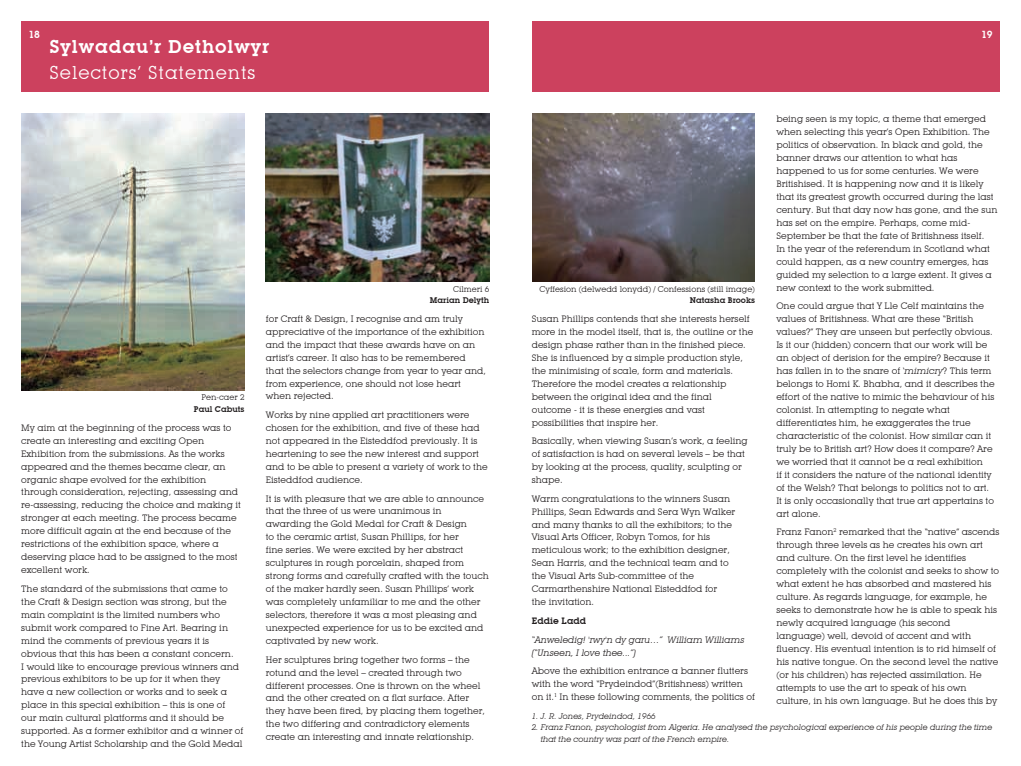
<style>
.page{position:relative;width:1021px;height:766px;background:#fff}
.page>*{position:absolute;margin:0;border:0;box-sizing:border-box;transform-origin:0 0}
.t1{font:18px "Lubalin Graph IT Cby BT";letter-spacing:.05em;color:#fff}
.t2{font:600 18px "Lubalin Graph IT Cby BT";letter-spacing:.05em;color:#fff}
.t3{font:600 10px "Lubalin Graph IT Cby BT";color:#fff}
.t4{font:9px/12.9px "Lubalin Graph IT Cby BT";color:#231f20}
.t5{font:italic 9px/13.1px "Lubalin Graph IT Cby BT";color:#231f20}
.t6{font:600 9px "Lubalin Graph IT Cby BT";color:#231f20}
.t7{font:italic 8px/11.7px "Lubalin Graph IT Cby BT";color:#231f20}
.t8{font:8px "Lubalin Graph IT Cby BT";color:#231f20}
.t9{font:600 8px "Lubalin Graph IT Cby BT";color:#231f20}
.s1{font-style:italic}
</style>
<div class="page">
<div style="left:531px;top:21px;width:468px;height:71px;background:#cc415e"></div>
<div style="left:21px;top:21px;width:468px;height:71px;background:#cc415e"></div>
<img style="left:21px;top:113px;width:223px;height:277px">
<img style="left:532px;top:113px;width:222px;height:168px">
<img style="left:266px;top:113px;width:223px;height:168px">
<p class="t3" style="left:28px;top:28px;width:13px">18</p>
<h1 class="t2" style="left:50px;top:35px;width:221px">Sylwadau’r Detholwyr</h1>
<h1 class="t1" style="left:50px;top:61px;width:207px">Selectors’ Statements</h1>
<p class="t8" style="left:453px;top:284px;width:38px">Cilmeri 6</p>
<p class="t9" style="left:430px;top:295px;width:61px">Marian Delyth</p>
<p class="t8" style="left:201px;top:392px;width:45px">Pen-caer 2</p>
<p class="t9" style="left:194px;top:404px;width:52px">Paul Cabuts</p>
<p class="t4" style="left:21px;top:421px;width:221px">My aim at the beginning of the process was to create an interesting and exciting Open Exhibition from the submissions. As the works appeared and the themes became clear, an organic shape evolved for the exhibition through consideration, rejecting, assessing and re-assessing, reducing the choice and making it stronger at each meeting. The process became more difficult again at the end because of the restrictions of the exhibition space, where a deserving place had to be assigned to the most excellent work.</p>
<p class="t4" style="left:21px;top:582px;width:224px">The standard of the submissions that came to the Craft &amp; Design section was strong, but the main complaint is the limited numbers who submit work compared to Fine Art. Bearing in mind the comments of previous years it is obvious that this has been a constant concern.<br>I would like to encourage previous winners and previous exhibitors to be up for it when they have a new collection or works and to seek a place in this special exhibition – this is one of<br>our main cultural platforms and it should be supported. As a former exhibitor and a winner of the Young Artist Scholarship and the Gold Medal</p>
<p class="t4" style="left:266px;top:312px;width:221px">for Craft &amp; Design, I recognise and am truly appreciative of the importance of the exhibition and the impact that these awards have on an artist’s career. It also has to be remembered that the selectors change from year to year and, from experience, one should not lose heart when rejected.</p>
<p class="t4" style="left:266px;top:408px;width:223px">Works by nine applied art practitioners were chosen for the exhibition, and five of these had not appeared in the Eisteddfod previously. It is heartening to see the new interest and support and to be able to present a variety of work to the Eisteddfod audience.</p>
<p class="t4" style="left:266px;top:491px;width:224px">It is with pleasure that we are able to announce that the three of us were unanimous in awarding the Gold Medal for Craft &amp; Design<br>to the ceramic artist, Susan Phillips, for her<br>fine series. We were excited by her abstract sculptures in rough porcelain, shaped from strong forms and carefully crafted with the touch of the maker hardly seen. Susan Phillips’ work was completely unfamiliar to me and the other selectors, therefore it was a most pleasing and unexpected experience for us to be excited and captivated by new work.</p>
<p class="t4" style="left:266px;top:652px;width:221px">Her sculptures bring together two forms – the rotund and the level – created through two different processes. One is thrown on the wheel and the other created on a flat surface. After they have been fired, by placing them together, the two differing and contradictory elements create an interesting and innate relationship.</p>
<p class="t3" style="left:981px;top:28px;width:13px">19</p>
<p class="t8" style="left:539px;top:284px;width:217px">Cyffesion (delwedd lonydd) / Confessions (still image)</p>
<p class="t9" style="left:689px;top:295px;width:67px">Natasha Brooks</p>
<p class="t4" style="left:531px;top:312px;width:223px">Susan Phillips contends that she interests herself more in the model itself, that is, the outline or the design phase rather than in the finished piece.<br>She is influenced by a simple production style, the minimising of scale, form and materials.<br>Therefore the model creates a relationship between the original idea and the final outcome - it is these energies and vast possibilities that inspire her.</p>
<p class="t4" style="left:531px;top:434px;width:217px">Basically, when viewing Susan’s work, a feeling of satisfaction is had on several levels – be that by looking at the process, quality, sculpting or shape.</p>
<p class="t4" style="left:531px;top:491px;width:205px">Warm congratulations to the winners Susan Phillips, Sean Edwards and Sera Wyn Walker and many thanks to all the exhibitors; to the Visual Arts Officer, Robyn Tomos, for his meticulous work; to the exhibition designer, Sean Harris, and the technical team and to the Visual Arts Sub-committee of the Carmarthenshire National Eisteddfod for<br>the invitation.</p>
<p class="t6" style="left:531px;top:615px;width:56px">Eddie Ladd</p>
<p class="t5" style="left:531px;top:632px;width:214px">“Anweledig! 'rwy'n dy garu…” William Williams [“Unseen, I love thee...”]</p>
<p class="t4" style="left:531px;top:664px;width:225px">Above the exhibition entrance a banner flutters with the word “Prydeindod”(Britishness) written on it.<sup>1</sup> In these following comments, the politics of</p>
<p class="t4" style="left:776px;top:112px;width:223px">being seen is my topic, a theme that emerged when selecting this year’s Open Exhibition. The politics of observation. In black and gold, the banner draws our attention to what has happened to us for some centuries. We were Britishised. It is happening now and it is likely that its greatest growth occurred during the last century. But that day now has gone, and the sun has set on the empire. Perhaps, come mid-September be that the fate of Britishness itself.<br>In the year of the referendum in Scotland what could happen, as a new country emerges, has guided my selection to a large extent. It gives a new context to the work submitted.</p>
<p class="t4" style="left:776px;top:299px;width:220px">One could argue that Y Lle Celf maintains the values of Britishness. What are these “British values?” They are unseen but perfectly obvious.<br>Is it our (hidden) concern that our work will be an object of derision for the empire? Because it has fallen in to the snare of ‘<span class="s1">mimicry</span>? This term belongs to Homi K. Bhabha, and it describes the effort of the native to mimic the behaviour of his colonist. In attempting to negate what differentiates him, he exaggerates the true characteristic of the colonist. How similar can it truly be to British art? How does it compare? Are we worried that it cannot be a real exhibition<br>if it considers the nature of the national identity of the Welsh? That belongs to politics not to art.<br>It is only occasionally that true art appertains to art alone.</p>
<p class="t4" style="left:776px;top:525px;width:225px">Franz Fanon<sup>2</sup> remarked that the “native” ascends through three levels as he creates his own art and culture. On the first level he identifies completely with the colonist and seeks to show to what extent he has absorbed and mastered his culture. As regards language, for example, he seeks to demonstrate how he is able to speak his newly acquired language (his second language) well, devoid of accent and with fluency. His eventual intention is to rid himself of his native tongue. On the second level the native (or his children) has rejected assimilation. He attempts to use the art to speak of his own culture, in his own language. But he does this by</p>
<p class="t7" style="left:531px;top:709px;width:125px">1. J. R. Jones, Prydeindod, 1966</p>
<p class="t7" style="left:540px;top:721px;width:453px;text-indent:-9px">2. Franz Fanon, psychologist from Algeria. He analysed the psychological experience of his people during the time that the country was part of the French empire.</p>
</div>
